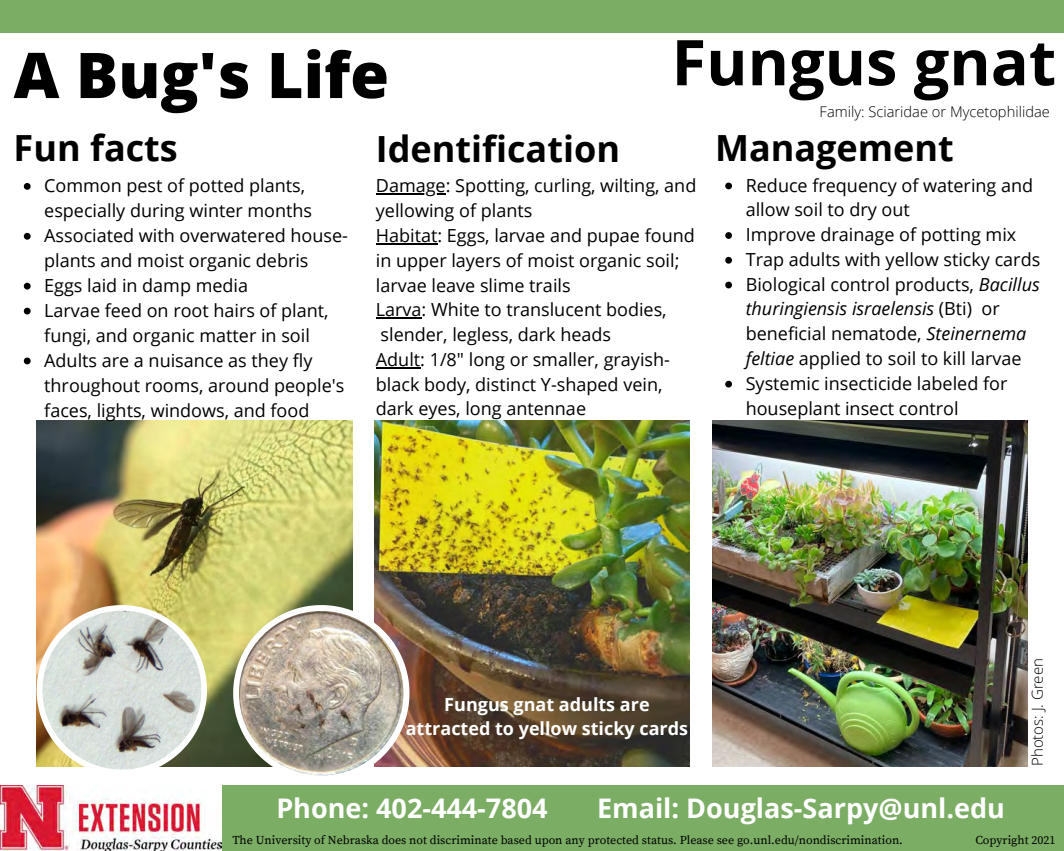
<style>
.page{position:relative;width:1064px;height:851px;background:#fff}
.page>*{position:absolute;margin:0;border:0;box-sizing:border-box;transform-origin:0 0}
.t1{font:800 63px "Open Sans";color:#000}
.t2{font:700 63px "Open Sans";color:#000}
.t3{font:700 36px "Open Sans";color:#000}
.t4{font:700 27px "Open Sans";color:#fff}
.t5{font:18px/24.8px "Open Sans";color:#000}
.t6{font:700 18px/24.8px "Open Sans";color:#fff;text-align:center}
.t7{font:300 15px "Open Sans";color:#000}
.t8{font:300 14.7px "Open Sans";color:#000}
.t9{font:12px "Source Serif Pro";color:#000}
.s1{font-style:italic}
</style>
<div class="page">
<div style="left:0;top:0;width:1063px;height:32px;background:#7bad64"></div>
<div style="left:0;top:785px;width:1063px;height:65px;background:#7bad64"></div>
<img style="left:37px;top:420px;width:315px;height:185px">
<img style="left:374px;top:420px;width:315px;height:346px">
<img style="left:712px;top:420px;width:315px;height:346px">
<img style="left:0;top:785px;width:222px;height:65px">
<img style="left:242px;top:605px;width:167px;height:171px">
<img style="left:239px;top:611px;width:164px;height:164px;border-radius:50%">
<svg style="left:2px;top:570px;width:240px;height:240px"></svg>
<img style="left:33px;top:601px;width:177px;height:177px">
<svg style="left:24px;top:183px;width:7px;height:7px"></svg>
<svg style="left:24px;top:233px;width:7px;height:7px"></svg>
<svg style="left:24px;top:283px;width:7px;height:6px"></svg>
<svg style="left:24px;top:308px;width:7px;height:6px"></svg>
<svg style="left:24px;top:357px;width:7px;height:7px"></svg>
<hr style="left:376px;top:194px;width:69px;height:1px;background:#000">
<hr style="left:376px;top:243px;width:61px;height:1px;background:#000">
<hr style="left:376px;top:317px;width:45px;height:1px;background:#000">
<hr style="left:376px;top:367px;width:44px;height:1px;background:#000">
<svg style="left:725px;top:182px;width:6px;height:7px"></svg>
<svg style="left:725px;top:232px;width:6px;height:7px"></svg>
<svg style="left:725px;top:257px;width:6px;height:7px"></svg>
<svg style="left:725px;top:282px;width:6px;height:6px"></svg>
<svg style="left:725px;top:381px;width:6px;height:6px"></svg>
<p class="t1" style="left:14px;top:31px;width:377px">A Bug's Life</p>
<p class="t2" style="left:671px;top:18px;width:386px">Fungus gnat</p>
<p class="t8" style="left:819px;top:101px;width:232px">Family: Sciaridae or Mycetophilidae</p>
<p class="t3" style="left:14px;top:123px;width:166px">Fun facts</p>
<p class="t3" style="left:376px;top:124px;width:245px">Identification</p>
<p class="t5" style="left:376px;top:173px;width:322px">Damage: Spotting, curling, wilting, and yellowing of plants</p>
<p class="t5" style="left:376px;top:223px;width:320px">Habitat: Eggs, larvae and pupae found in upper layers of moist organic soil; larvae leave slime trails</p>
<p class="t5" style="left:376px;top:297px;width:292px">Larva: White to translucent bodies, slender, legless, dark heads</p>
<p class="t5" style="left:376px;top:346px;width:295px">Adult: 1/8" long or smaller, grayish&shy;black body, distinct Y-shaped vein, dark eyes, long antennae</p>
<p class="t5" style="left:44px;top:173px;width:269px">Common pest of potted plants, especially during winter months</p>
<p class="t5" style="left:44px;top:222px;width:305px">Associated with overwatered house&shy;plants and moist organic debris</p>
<p class="t5" style="left:44px;top:272px;width:205px">Eggs laid in damp media</p>
<p class="t5" style="left:44px;top:297px;width:286px">Larvae feed on root hairs of plant, fungi, and organic matter in soil</p>
<p class="t5" style="left:44px;top:347px;width:301px">Adults are a nuisance as they fly throughout rooms, around people's faces, lights, windows, and food</p>
<p class="t3" style="left:715px;top:123px;width:240px">Management</p>
<p class="t5" style="left:745px;top:172px;width:289px">Reduce frequency of watering and allow soil to dry out</p>
<p class="t5" style="left:745px;top:222px;width:272px">Improve drainage of potting mix</p>
<p class="t5" style="left:745px;top:246px;width:296px">Trap adults with yellow sticky cards</p>
<p class="t5" style="left:745px;top:271px;width:295px">Biological control products, <span class="s1">Bacillus thuringiensis israelensis</span> (Bti) or beneficial nematode, <span class="s1">Steinernema feltiae</span> applied to soil to kill larvae</p>
<p class="t5" style="left:745px;top:370px;width:263px">Systemic insecticide labeled for houseplant insect control</p>
<p class="t6" style="left:405px;top:691px;width:284px">Fungus gnat adults are attracted to yellow sticky cards</p>
<p class="t7" style="left:1026px;top:766px;width:109px;rotate:-90deg">Photos: J. Green</p>
<p class="t4" style="left:276px;top:789px;width:273px">Phone: 402-444-7804</p>
<p class="t4" style="left:597px;top:789px;width:409px">Email: Douglas-Sarpy@unl.edu</p>
<p class="t9" style="left:232px;top:832px;width:671px">The University of Nebraska does not discriminate based upon any protected status. Please see go.unl.edu/nondiscrimination.</p>
<p class="t9" style="left:975px;top:832px;width:81px">Copyright 2021</p>
</div>
